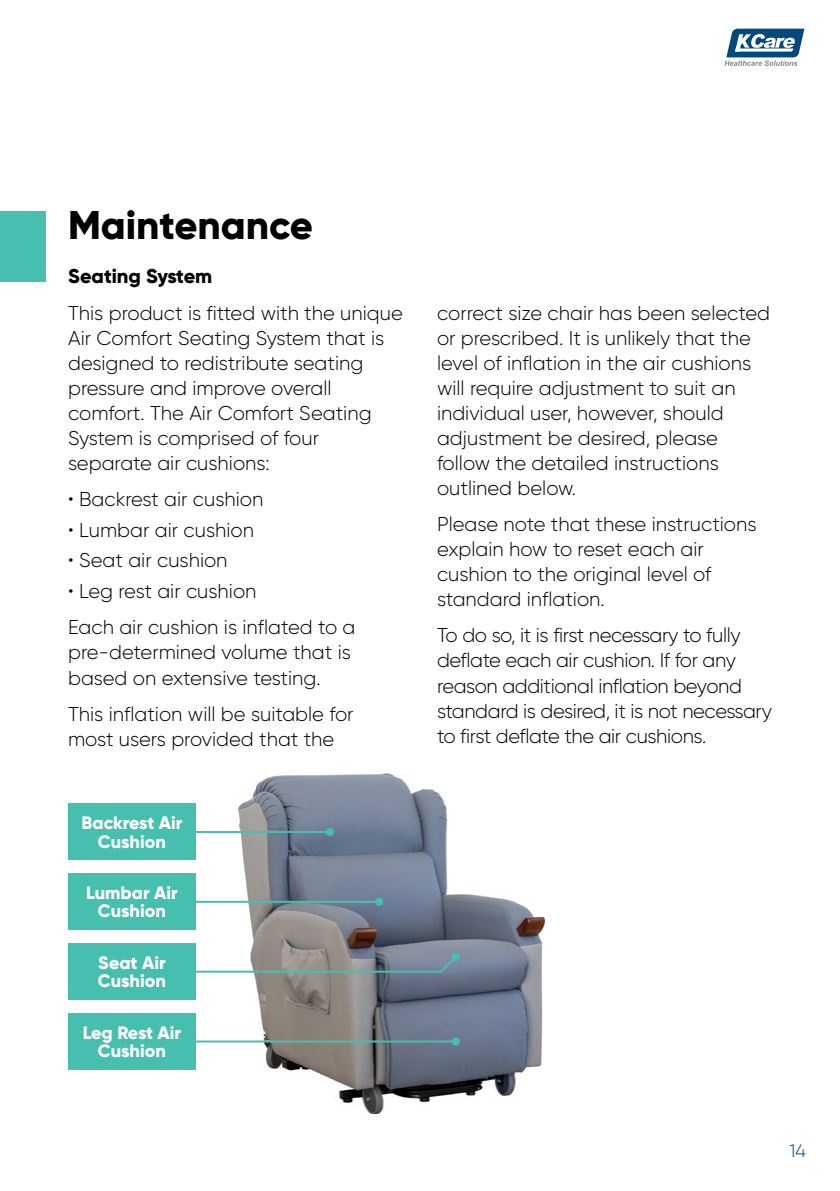
<style>
.page{position:relative;width:840px;height:1191px;background:#fff}
.page>*{position:absolute;margin:0;border:0;box-sizing:border-box;transform-origin:0 0}
.t1{font:800 40px "Gilroy";color:#000}
.t2{font:300 20px/25px "Gilroy";color:#000}
.t3{font:300 20px/25px "Gilroy";letter-spacing:-.02em;color:#000}
.t4{font:800 20px "Gilroy";letter-spacing:-.005em;color:#000}
.t5{font:800 18px/18.4px "Gilroy";color:#fff;text-align:center}
.t6{font:300 18px "Gilroy";color:#00497c}
</style>
<div class="page">
<svg style="left:724px;top:29px;width:80px;height:37px"></svg>
<div style="left:807px;top:1162px;width:13px;height:13px;background:#fbfbfb"></div>
<div style="left:0;top:211px;width:45px;height:70px;background:#47bfaf"></div>
<img style="left:238px;top:773px;width:306px;height:340px">
<hr style="left:142px;top:831px;width:188px;height:2px;background:#47bfaf">
<div style="left:326px;top:828px;width:8px;height:8px;background:#47bfaf;border-radius:50%"></div>
<hr style="left:142px;top:900px;width:237px;height:2px;background:#47bfaf">
<div style="left:375px;top:897px;width:8px;height:8px;background:#47bfaf;border-radius:50%"></div>
<svg style="left:196px;top:954px;width:262px;height:19px"></svg>
<div style="left:451px;top:952px;width:8px;height:8px;background:#47bfaf;border-radius:50%"></div>
<div style="left:68px;top:803px;width:128px;height:57px;background:#47bfaf"></div>
<div style="left:68px;top:873px;width:128px;height:57px;background:#47bfaf"></div>
<div style="left:68px;top:943px;width:128px;height:56px;background:#47bfaf"></div>
<hr style="left:184px;top:1040px;width:271px;height:2px;background:#47bfaf">
<div style="left:451px;top:1037px;width:8px;height:8px;background:#47bfaf;border-radius:50%"></div>
<div style="left:68px;top:1013px;width:128px;height:56px;background:#47bfaf"></div>
<h1 class="t1" style="left:68px;top:200px;width:246px">Maintenance</h1>
<p class="t4" style="left:68px;top:264px;width:146px">Seating System</p>
<p class="t2" style="left:68px;top:300px;width:336px">This product is fitted with the unique<br>Air Comfort Seating System that is designed to redistribute seating pressure and improve overall comfort. The Air Comfort Seating<br>System is comprised of four separate air cushions:</p>
<p class="t2" style="left:68px;top:486px;width:197px">• Backrest air cushion</p>
<p class="t2" style="left:68px;top:517px;width:187px">• Lumbar air cushion</p>
<p class="t2" style="left:68px;top:548px;width:161px">• Seat air cushion</p>
<p class="t2" style="left:68px;top:573px;width:289px;line-height:36.4px">• Leg rest air cushion<br>Each air cushion is inflated to a</p>
<p class="t2" style="left:68px;top:640px;width:284px">pre-determined volume that is based on extensive testing.</p>
<p class="t2" style="left:68px;top:701px;width:287px">This inflation will be suitable for most users provided that the</p>
<p class="t5" style="left:81px;top:813px;width:102px">Backrest Air<br>Cushion</p>
<p class="t5" style="left:86px;top:883px;width:93px">Lumbar Air<br>Cushion</p>
<p class="t5" style="left:98px;top:953px;width:69px;text-align:left">Seat Air<br>Cushion</p>
<p class="t5" style="left:83px;top:1023px;width:100px">Leg Rest Air<br>Cushion</p>
<p class="t2" style="left:437px;top:300px;width:334px">correct size chair has been selected or prescribed. It is unlikely that the level of inflation in the air cushions will require adjustment to suit an individual user, however, should adjustment be desired, please follow the detailed instructions outlined below.</p>
<p class="t2" style="left:437px;top:511px;width:321px">Please note that these instructions explain how to reset each air cushion to the original level of standard inflation.</p>
<p class="t3" style="left:437px;top:623px;width:336px">To do so, it is first necessary to fully deflate each air cushion. If for any reason additional inflation beyond standard is desired, it is not necessary to first deflate the air cushions.</p>
<p class="t6" style="left:789px;top:1139px;width:18px">14</p>
</div>
